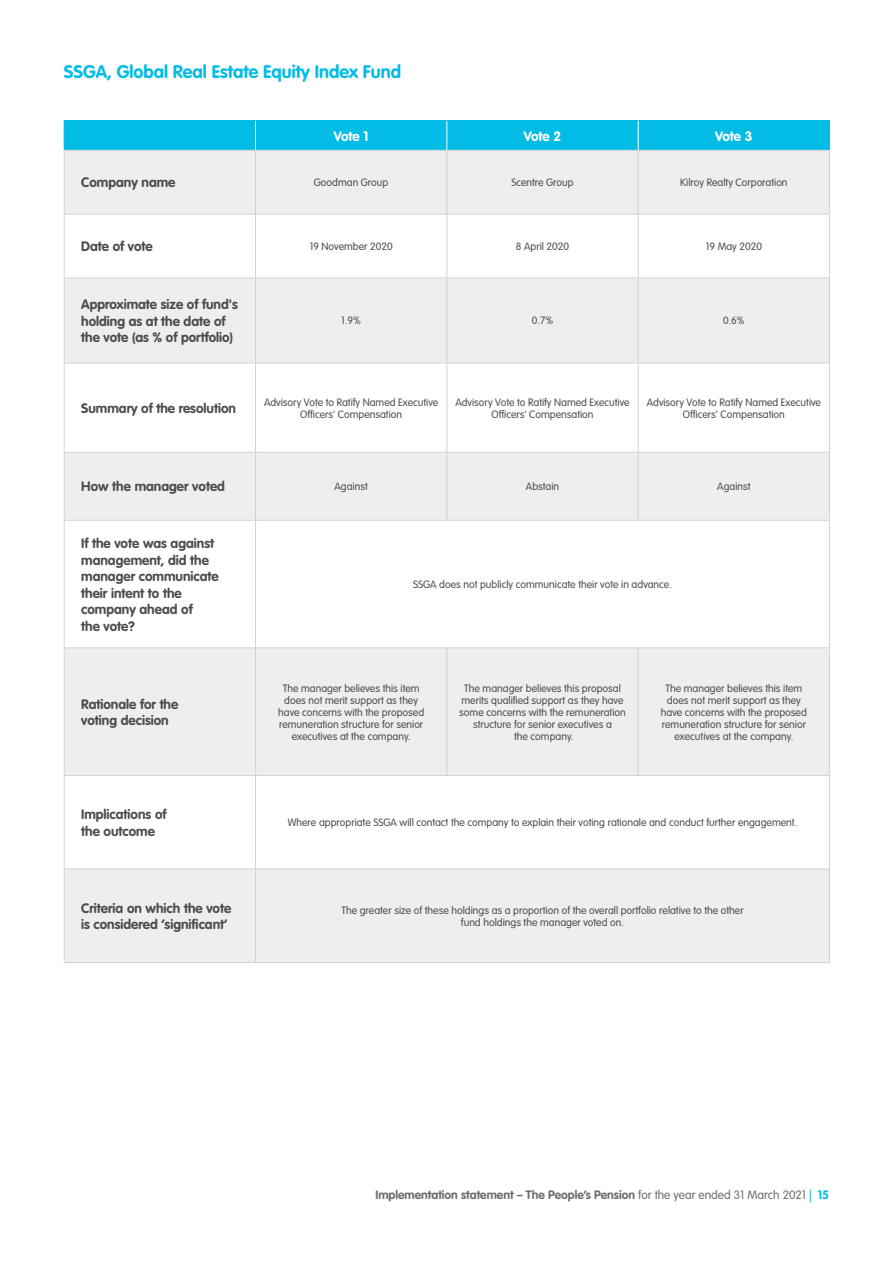
<style>
.page{position:relative;width:893px;height:1263px;background:#fff}
.page>*{position:absolute;margin:0;border:0;box-sizing:border-box;transform-origin:0 0}
.Sub-heading_1{font:700 18px "VAG Rounded Std";color:#02bce5}
.Table_Body_Style{font:700 13.5px/16.5px "VAG Rounded Std";color:#4b4c4d}
.Table_Heading_Style{font:700 13.5px "VAG Rounded Std";color:#fff}
.t1{font:700 12px "VAG Rounded Std";color:#6c6d70}
.Bulleted_Body_10_13{font:300 10.5px/12px "VAG Rounded Std";color:#4b4c4d;text-align:center}
.s1{font-weight:300}
.s2{font-weight:300;color:#02bce5}
.s3{color:#02bce5}
</style>
<div class="page">
<div style="left:65px;top:151px;width:764px;height:811px;background:#eeeeef"></div>
<svg style="left:65px;top:215px;width:764px;height:654px"></svg>
<hr style="left:64px;top:120px;width:191px;height:1px;background:#02bce5">
<hr style="left:255px;top:120px;width:192px;height:1px;background:#02bce5">
<hr style="left:447px;top:120px;width:191px;height:1px;background:#02bce5">
<hr style="left:638px;top:120px;width:192px;height:1px;background:#02bce5">
<hr style="left:64px;top:150px;width:191px;height:1px;background:#d1d2d4">
<hr style="left:64px;top:151px;width:1px;height:63px;background:#d1d2d4">
<hr style="left:255px;top:150px;width:192px;height:1px;background:#d1d2d4">
<hr style="left:255px;top:151px;width:1px;height:63px;background:#d1d2d4">
<hr style="left:447px;top:150px;width:191px;height:1px;background:#d1d2d4">
<hr style="left:446px;top:151px;width:1px;height:63px;background:#d1d2d4">
<hr style="left:638px;top:150px;width:192px;height:1px;background:#d1d2d4">
<hr style="left:638px;top:151px;width:1px;height:63px;background:#d1d2d4">
<hr style="left:829px;top:151px;width:1px;height:63px;background:#d1d2d4">
<hr style="left:64px;top:214px;width:191px;height:1px;background:#d1d2d4">
<hr style="left:64px;top:214px;width:1px;height:63px;background:#d1d2d4">
<hr style="left:255px;top:214px;width:192px;height:1px;background:#d1d2d4">
<hr style="left:255px;top:214px;width:1px;height:63px;background:#d1d2d4">
<hr style="left:447px;top:214px;width:191px;height:1px;background:#d1d2d4">
<hr style="left:446px;top:214px;width:1px;height:63px;background:#d1d2d4">
<hr style="left:638px;top:214px;width:192px;height:1px;background:#d1d2d4">
<hr style="left:638px;top:214px;width:1px;height:63px;background:#d1d2d4">
<hr style="left:829px;top:214px;width:1px;height:63px;background:#d1d2d4">
<hr style="left:64px;top:277px;width:191px;height:1px;background:#d1d2d4">
<hr style="left:64px;top:278px;width:1px;height:85px;background:#d1d2d4">
<hr style="left:255px;top:277px;width:192px;height:1px;background:#d1d2d4">
<hr style="left:255px;top:278px;width:1px;height:85px;background:#d1d2d4">
<hr style="left:447px;top:277px;width:191px;height:1px;background:#d1d2d4">
<hr style="left:446px;top:278px;width:1px;height:85px;background:#d1d2d4">
<hr style="left:638px;top:277px;width:192px;height:1px;background:#d1d2d4">
<hr style="left:638px;top:278px;width:1px;height:85px;background:#d1d2d4">
<hr style="left:829px;top:278px;width:1px;height:85px;background:#d1d2d4">
<hr style="left:64px;top:363px;width:191px;height:1px;background:#d1d2d4">
<hr style="left:64px;top:363px;width:1px;height:89px;background:#d1d2d4">
<hr style="left:255px;top:363px;width:192px;height:1px;background:#d1d2d4">
<hr style="left:255px;top:363px;width:1px;height:89px;background:#d1d2d4">
<hr style="left:447px;top:363px;width:191px;height:1px;background:#d1d2d4">
<hr style="left:446px;top:363px;width:1px;height:89px;background:#d1d2d4">
<hr style="left:638px;top:363px;width:192px;height:1px;background:#d1d2d4">
<hr style="left:638px;top:363px;width:1px;height:89px;background:#d1d2d4">
<hr style="left:829px;top:363px;width:1px;height:89px;background:#d1d2d4">
<hr style="left:64px;top:452px;width:191px;height:1px;background:#d1d2d4">
<hr style="left:64px;top:453px;width:1px;height:67px;background:#d1d2d4">
<hr style="left:255px;top:452px;width:192px;height:1px;background:#d1d2d4">
<hr style="left:255px;top:453px;width:1px;height:67px;background:#d1d2d4">
<hr style="left:447px;top:452px;width:191px;height:1px;background:#d1d2d4">
<hr style="left:446px;top:453px;width:1px;height:67px;background:#d1d2d4">
<hr style="left:638px;top:452px;width:192px;height:1px;background:#d1d2d4">
<hr style="left:638px;top:453px;width:1px;height:67px;background:#d1d2d4">
<hr style="left:829px;top:453px;width:1px;height:67px;background:#d1d2d4">
<hr style="left:64px;top:520px;width:191px;height:1px;background:#d1d2d4">
<hr style="left:64px;top:521px;width:1px;height:126px;background:#d1d2d4">
<hr style="left:255px;top:520px;width:192px;height:1px;background:#d1d2d4">
<hr style="left:255px;top:521px;width:1px;height:126px;background:#d1d2d4">
<hr style="left:447px;top:520px;width:191px;height:1px;background:#d1d2d4">
<hr style="left:638px;top:520px;width:192px;height:1px;background:#d1d2d4">
<hr style="left:829px;top:521px;width:1px;height:126px;background:#d1d2d4">
<hr style="left:64px;top:647px;width:191px;height:1px;background:#d1d2d4">
<hr style="left:64px;top:648px;width:1px;height:127px;background:#d1d2d4">
<hr style="left:255px;top:647px;width:192px;height:1px;background:#d1d2d4">
<hr style="left:255px;top:648px;width:1px;height:127px;background:#d1d2d4">
<hr style="left:447px;top:647px;width:191px;height:1px;background:#d1d2d4">
<hr style="left:446px;top:648px;width:1px;height:127px;background:#d1d2d4">
<hr style="left:638px;top:647px;width:192px;height:1px;background:#d1d2d4">
<hr style="left:638px;top:648px;width:1px;height:127px;background:#d1d2d4">
<hr style="left:829px;top:648px;width:1px;height:127px;background:#d1d2d4">
<hr style="left:64px;top:775px;width:191px;height:1px;background:#d1d2d4">
<hr style="left:64px;top:776px;width:1px;height:93px;background:#d1d2d4">
<hr style="left:255px;top:775px;width:192px;height:1px;background:#d1d2d4">
<hr style="left:255px;top:776px;width:1px;height:93px;background:#d1d2d4">
<hr style="left:447px;top:775px;width:191px;height:1px;background:#d1d2d4">
<hr style="left:638px;top:775px;width:192px;height:1px;background:#d1d2d4">
<hr style="left:829px;top:776px;width:1px;height:93px;background:#d1d2d4">
<hr style="left:64px;top:869px;width:191px;height:1px;background:#d1d2d4">
<hr style="left:64px;top:869px;width:1px;height:93px;background:#d1d2d4">
<hr style="left:255px;top:869px;width:192px;height:1px;background:#d1d2d4">
<hr style="left:255px;top:869px;width:1px;height:93px;background:#d1d2d4">
<hr style="left:447px;top:869px;width:191px;height:1px;background:#d1d2d4">
<hr style="left:638px;top:869px;width:192px;height:1px;background:#d1d2d4">
<hr style="left:829px;top:869px;width:1px;height:93px;background:#d1d2d4">
<hr style="left:64px;top:962px;width:191px;height:1px;background:#d1d2d4">
<hr style="left:255px;top:962px;width:192px;height:1px;background:#d1d2d4">
<hr style="left:447px;top:962px;width:191px;height:1px;background:#d1d2d4">
<hr style="left:638px;top:962px;width:192px;height:1px;background:#d1d2d4">
<div style="left:64px;top:121px;width:766px;height:29px;background:#02bce5"></div>
<p class="Sub-heading_1" style="left:64px;top:61px;width:339px">SSGA, Global Real Estate Equity Index Fund</p>
<p class="Table_Heading_Style" style="left:334px;top:128px;width:36px">Vote 1</p>
<p class="Table_Heading_Style" style="left:524px;top:128px;width:39px">Vote 2</p>
<p class="Table_Heading_Style" style="left:715px;top:128px;width:39px">Vote 3</p>
<p class="Table_Body_Style" style="left:81px;top:175px;width:96px">Company name</p>
<p class="Bulleted_Body_10_13" style="left:314px;top:177px;width:76px">Goodman Group</p>
<p class="Bulleted_Body_10_13" style="left:511px;top:177px;width:64px">Scentre Group</p>
<p class="Bulleted_Body_10_13" style="left:680px;top:177px;width:109px">Kilroy Realty Corporation</p>
<p class="Table_Body_Style" style="left:81px;top:239px;width:73px">Date of vote</p>
<p class="Bulleted_Body_10_13" style="left:310px;top:241px;width:85px">19 November 2020</p>
<p class="Bulleted_Body_10_13" style="left:516px;top:241px;width:55px">8 April 2020</p>
<p class="Bulleted_Body_10_13" style="left:706px;top:241px;width:58px">19 May 2020</p>
<p class="Table_Body_Style" style="left:81px;top:297px;width:158px">Approximate size of fund's holding as at the date of the vote (as % of portfolio)</p>
<p class="Bulleted_Body_10_13" style="left:341px;top:315px;width:21px">1.9%</p>
<p class="Bulleted_Body_10_13" style="left:532px;top:315px;width:23px">0.7%</p>
<p class="Bulleted_Body_10_13" style="left:723px;top:315px;width:23px">0.6%</p>
<p class="Table_Body_Style" style="left:81px;top:400px;width:156px">Summary of the resolution</p>
<p class="Bulleted_Body_10_13" style="left:264px;top:396px;width:176px">Advisory Vote to Ratify Named Executive<br>Officers' Compensation</p>
<p class="Bulleted_Body_10_13" style="left:455px;top:396px;width:176px">Advisory Vote to Ratify Named Executive<br>Officers' Compensation</p>
<p class="Bulleted_Body_10_13" style="left:647px;top:396px;width:176px">Advisory Vote to Ratify Named Executive<br>Officers' Compensation</p>
<p class="Table_Body_Style" style="left:81px;top:479px;width:145px">How the manager voted</p>
<p class="Bulleted_Body_10_13" style="left:335px;top:481px;width:35px">Against</p>
<p class="Bulleted_Body_10_13" style="left:526px;top:481px;width:35px">Abstain</p>
<p class="Bulleted_Body_10_13" style="left:717px;top:481px;width:35px">Against</p>
<p class="Table_Body_Style" style="left:81px;top:535px;width:139px">If the vote was against management, did the manager communicate their intent to the company ahead of<br>the vote?</p>
<p class="Table_Body_Style" style="left:81px;top:696px;width:99px">Rationale for the voting decision</p>
<p class="Bulleted_Body_10_13" style="left:413px;top:579px;width:260px">SSGA does not publicly communicate their vote in advance.</p>
<p class="Bulleted_Body_10_13" style="left:278px;top:682px;width:148px">The manager believes this item does not merit support as they have concerns with the proposed remuneration structure for senior executives at the company.</p>
<p class="Bulleted_Body_10_13" style="left:459px;top:682px;width:168px">The manager believes this proposal merits qualified support as they have some concerns with the remuneration structure for senior executives a<br>the company.</p>
<p class="Bulleted_Body_10_13" style="left:661px;top:682px;width:148px">The manager believes this item does not merit support as they have concerns with the proposed remuneration structure for senior executives at the company.</p>
<p class="Table_Body_Style" style="left:81px;top:807px;width:87px">Implications of the outcome</p>
<p class="Bulleted_Body_10_13" style="left:288px;top:817px;width:511px">Where appropriate SSGA will contact the company to explain their voting rationale and conduct further engagement.</p>
<p class="Table_Body_Style" style="left:81px;top:900px;width:152px">Criteria on which the vote is considered ‘significant’</p>
<p class="Bulleted_Body_10_13" style="left:341px;top:904px;width:404px">The greater size of these holdings as a proportion of the overall portfolio relative to the other fund holdings the manager voted on.</p>
<p class="t1" style="left:375px;top:1188px;width:455px">Implementation statement – The People’s Pension <span class="s1">for the year ended 31 March 2021</span> <span class="s2">|</span> <span class="s3">15</span></p>
</div>
